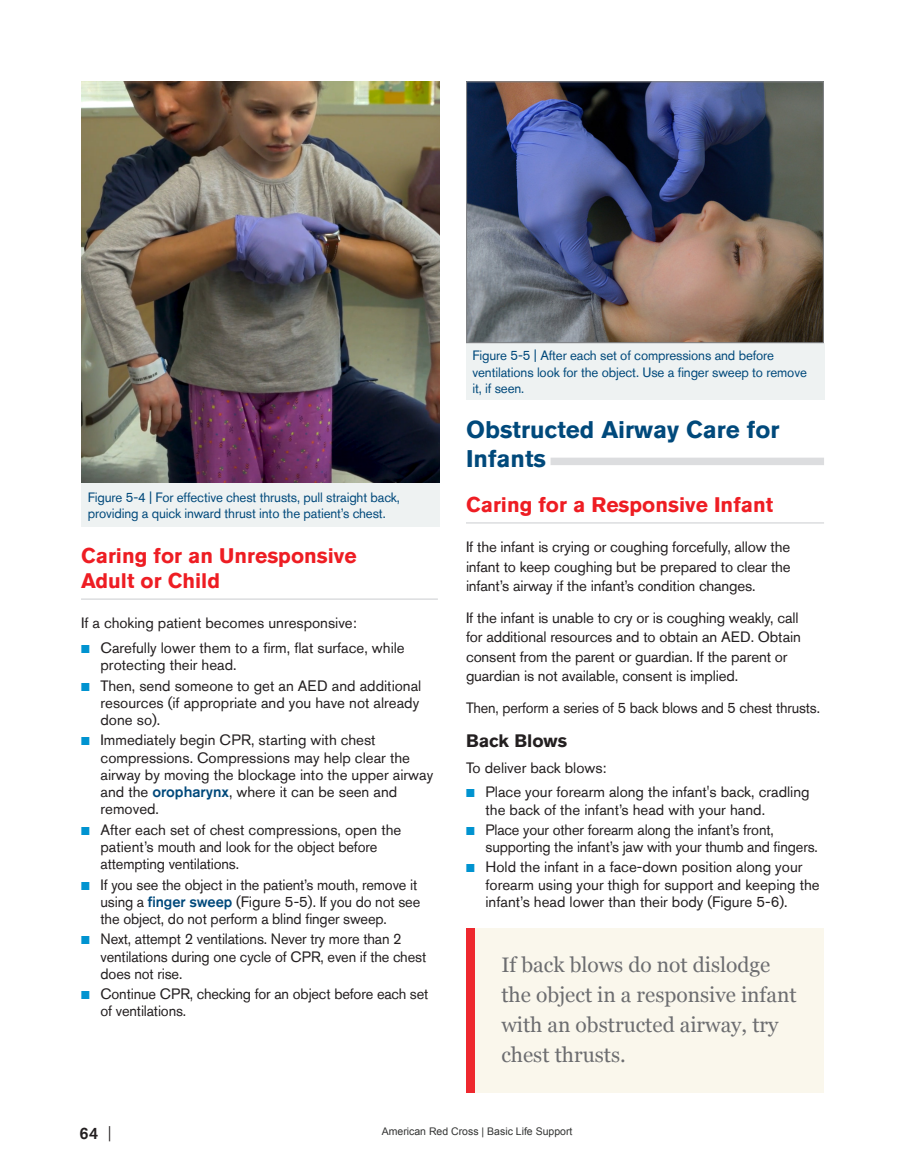
<style>
.page{position:relative;width:905px;height:1175px;background:#fff}
.page>*{position:absolute;margin:0;border:0;box-sizing:border-box;transform-origin:0 0}
.H1-2_line{font:700 24px/28.8px "Akzidenz Grotesk Std";color:#00497b}
.t1{font:21px/30px "Georgia";color:#6c6d70}
.t2{font:700 21px/25.2px "Akzidenz Grotesk Std";color:#ee1d23}
.t3{font:700 18px "Akzidenz Grotesk Std";color:#231f20}
.t4{font:500 16.5px "Akzidenz Grotesk Std";color:#231f20}
.body{font:15px/17.2px "Akzidenz Grotesk Std";letter-spacing:-.01em;color:#231f20}
.body-2{font:15px "Akzidenz Grotesk Std";letter-spacing:-.01em;color:#231f20;scale:.96 1}
.caption_text{font:13.5px/16.5px "Akzidenz Grotesk Std";letter-spacing:-.01em;color:#00497b}
.t5{font:10.5px "Arial";color:#323332}
.s1{color:#0093d0}
.s2{font-weight:500;color:#00497b}
.s3{font-weight:300}
</style>
<div class="page">
<hr style="left:81px;top:598px;width:357px;height:2px;background:#dcdddf">
<div style="left:466px;top:457px;width:358px;height:8px;background:#dcdddf"></div>
<div style="left:460px;top:452px;width:90px;height:19px;background:#fff"></div>
<hr style="left:466px;top:522px;width:358px;height:1px;background:#dcdddf">
<div style="left:474px;top:928px;width:350px;height:165px;background:#faf7ec"></div>
<div style="left:466px;top:928px;width:8px;height:165px;background:#ee282e"></div>
<img style="left:82px;top:81px;width:357px;height:401px">
<div style="left:81px;top:483px;width:358px;height:43px;background:#eef2f2"></div>
<div style="left:466px;top:343px;width:358px;height:57px;background:#eef2f2"></div>
<img style="left:468px;top:83px;width:354px;height:258px">
<div style="left:466px;top:81px;width:358px;height:262px;border:1px solid #808285"></div>
<p class="caption_text" style="left:88px;top:488px;width:313px">Figure 5-4 | For effective chest thrusts, pull straight back, providing a quick inward thrust into the patient’s chest.</p>
<h2 class="t2" style="left:81px;top:543px;width:277px">Caring for an Unresponsive<br>Adult or Child</h2>
<p class="body" style="left:81px;top:614px;width:277px">If a choking patient becomes unresponsive:</p>
<p class="body" style="left:100px;top:639px;width:306px;text-indent:-20px"><span class="s1">■</span> Carefully lower them to a firm, flat surface, while protecting their head.</p>
<p class="body" style="left:100px;top:676px;width:322px;text-indent:-20px"><span class="s1">■</span> Then, send someone to get an AED and additional resources (if appropriate and you have not already done so).</p>
<p class="body" style="left:100px;top:731px;width:334px;text-indent:-20px"><span class="s1">■</span> Immediately begin CPR, starting with chest compressions. Compressions may help clear the airway by moving the blockage into the upper airway and the <span class="s2">oropharynx</span>, where it can be seen and removed.</p>
<p class="body" style="left:100px;top:820px;width:302px;text-indent:-20px"><span class="s1">■</span> After each set of chest compressions, open the patient’s mouth and look for the object before attempting ventilations.</p>
<p class="body" style="left:100px;top:875px;width:321px;text-indent:-20px"><span class="s1">■</span> If you see the object in the patient’s mouth, remove it using a <span class="s2">finger sweep</span> (Figure 5-5). If you do not see the object, do not perform a blind finger sweep.</p>
<p class="body" style="left:100px;top:930px;width:327px;text-indent:-20px"><span class="s1">■</span> Next, attempt 2 ventilations. Never try more than 2 ventilations during one cycle of CPR, even if the chest does not rise.</p>
<p class="body" style="left:100px;top:985px;width:329px;text-indent:-20px"><span class="s1">■</span> Continue CPR, checking for an object before each set of ventilations.</p>
<p class="caption_text" style="left:472px;top:347px;width:336px">Figure 5-5 | After each set of compressions and before ventilations look for the object. Use a finger sweep to remove it, if seen.</p>
<p class="H1-2_line" style="left:466px;top:415px;width:315px">Obstructed Airway Care for<br>Infants</p>
<h2 class="t2" style="left:466px;top:492px;width:308px">Caring for a Responsive Infant</h2>
<p class="body" style="left:466px;top:537px;width:326px;line-height:19.5px;text-align:justify">If the infant is crying or coughing forcefully, allow the infant to keep coughing but be prepared to clear the infant’s airway if the infant’s condition changes.</p>
<p class="body" style="left:466px;top:607px;width:336px;line-height:19.5px">If the infant is unable to cry or is coughing weakly, call for additional resources and to obtain an AED. Obtain consent from the parent or guardian. If the parent or guardian is not available, consent is implied.</p>
<p class="body-2" style="left:466px;top:698px;width:370px">Then, perform a series of 5 back blows and 5 chest thrusts.</p>
<h3 class="t3" style="left:466px;top:730px;width:103px">Back Blows</h3>
<p class="body" style="left:466px;top:758px;width:142px">To deliver back blows:</p>
<p class="body" style="left:485px;top:783px;width:325px;text-indent:-20px"><span class="s1">■</span> Place your forearm along the infant's back, cradling the back of the infant’s head with your hand.</p>
<p class="body" style="left:485px;top:821px;width:334px;text-indent:-20px"><span class="s1">■</span> Place your other forearm along the infant’s front, supporting the infant’s jaw with your thumb and fingers.</p>
<p class="body" style="left:485px;top:858px;width:336px;text-indent:-20px"><span class="s1">■</span> Hold the infant in a face-down position along your forearm using your thigh for support and keeping the infant’s head lower than their body (Figure 5-6).</p>
<p class="t1" style="left:501px;top:948px;width:297px">If back blows do not dislodge the object in a responsive infant with an obstructed airway, try chest thrusts.</p>
<p class="t4" style="left:79px;top:1123px;width:34px">64 <span class="s3">|</span></p>
<p class="t5" style="left:382px;top:1123px;width:192px">American Red Cross | Basic Life Support</p>
</div>
